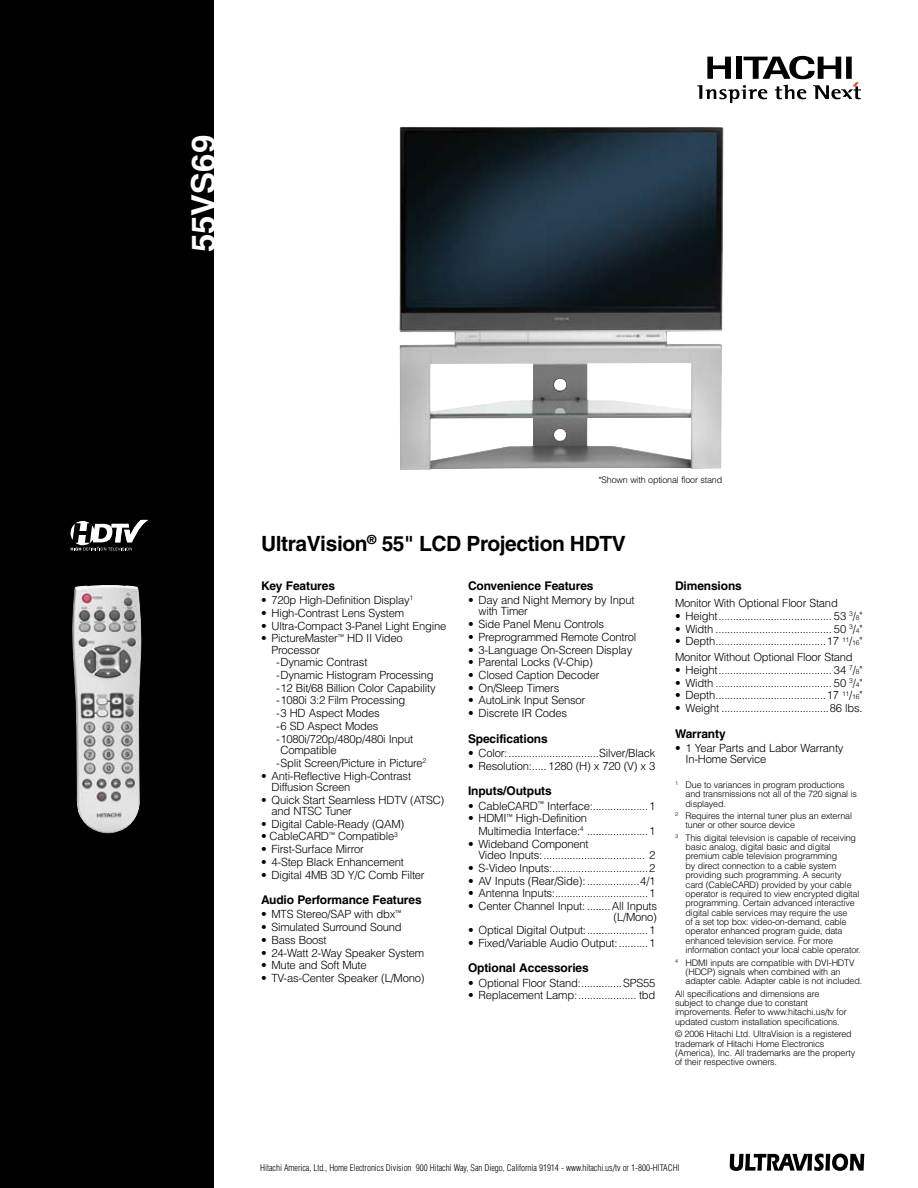
<style>
.page{position:relative;width:918px;height:1188px;background:#fff}
.page>*{position:absolute;margin:0;border:0;box-sizing:border-box;transform-origin:0 0}
.t1{font:700 33px "Helvetica";color:#fff}
.t2{font:700 21px "Helvetica";letter-spacing:-.02em;color:#000}
.t3{font:700 12px "Helvetica";letter-spacing:-.01em;color:#000}
.t4{font:300 11.25px/11.2px "Helvetica";letter-spacing:-.02em;color:#000}
.t5{font:300 9px/9.4px "Helvetica";letter-spacing:-.02em;color:#000}
.t6{font:300 condensed 9px "Helvetica";letter-spacing:-.005em;color:#000}
.s1{font-size:6.75px}
</style>
<div class="page">
<div style="left:0;top:0;width:214px;height:1188px;background:#000"></div>
<svg style="left:697px;top:56px;width:164px;height:47px"></svg>
<svg style="left:730px;top:1154px;width:134px;height:17px"></svg>
<svg style="left:71px;top:520px;width:77px;height:30px"></svg>
<img style="left:399px;top:127px;width:325px;height:343px">
<img style="left:72px;top:585px;width:70px;height:249px">
<h1 class="t1" style="left:183px;top:252px;width:119px;rotate:-90deg">55VS69</h1>
<p class="t5" style="left:598px;top:474px;width:125px">*Shown with optional floor stand</p>
<h2 class="t2" style="left:261px;top:530px;width:366px">UltraVision<sup>®</sup> 55" LCD Projection HDTV</h2>
<p class="t3" style="left:261px;top:578px;width:76px">Key Features</p>
<p class="t4" style="left:261px;top:594px;width:154px">• 720p High-Definition Display<sup>1</sup></p>
<p class="t4" style="left:261px;top:607px;width:145px">• High-Contrast Lens System</p>
<p class="t4" style="left:261px;top:620px;width:187px">• Ultra-Compact 3-Panel Light Engine</p>
<p class="t4" style="left:272px;top:632px;width:133px;text-indent:-10px">• PictureMaster<sup>™</sup> HD II Video<br>Processor</p>
<p class="t4" style="left:276px;top:656px;width:93px">- Dynamic Contrast</p>
<p class="t4" style="left:276px;top:669px;width:159px">- Dynamic Histogram Processing</p>
<p class="t4" style="left:276px;top:682px;width:161px">- 12 Bit/68 Billion Color Capability</p>
<p class="t4" style="left:276px;top:695px;width:131px">- 1080i 3:2 Film Processing</p>
<p class="t4" style="left:276px;top:707px;width:105px">- 3 HD Aspect Modes</p>
<p class="t4" style="left:276px;top:720px;width:104px">- 6 SD Aspect Modes</p>
<p class="t4" style="left:281px;top:733px;width:134px;text-indent:-4px">- 1080i/720p/480p/480i Input<br>Compatible</p>
<p class="t4" style="left:276px;top:757px;width:152px">- Split Screen/Picture in Picture<sup>2</sup></p>
<p class="t4" style="left:272px;top:770px;width:141px;text-indent:-10px">• Anti-Reflective High-Contrast<br>Diffusion Screen</p>
<p class="t4" style="left:272px;top:794px;width:174px;text-indent:-11px">• Quick Start Seamless HDTV (ATSC) and NTSC Tuner</p>
<p class="t4" style="left:261px;top:818px;width:145px">• Digital Cable-Ready (QAM)</p>
<p class="t4" style="left:261px;top:830px;width:138px">• CableCARD<sup>™</sup> Compatible<sup>3</sup></p>
<p class="t4" style="left:261px;top:843px;width:104px">• First-Surface Mirror</p>
<p class="t4" style="left:261px;top:856px;width:144px">• 4-Step Black Enhancement</p>
<p class="t4" style="left:261px;top:869px;width:165px">• Digital 4MB 3D Y/C Comb Filter</p>
<p class="t3" style="left:261px;top:892px;width:162px">Audio Performance Features</p>
<p class="t4" style="left:261px;top:908px;width:142px">• MTS Stereo/SAP with dbx<sup>™</sup></p>
<p class="t4" style="left:261px;top:921px;width:142px">• Simulated Surround Sound</p>
<p class="t4" style="left:261px;top:934px;width:67px">• Bass Boost</p>
<p class="t4" style="left:261px;top:947px;width:165px">• 24-Watt 2-Way Speaker System</p>
<p class="t4" style="left:261px;top:959px;width:107px">• Mute and Soft Mute</p>
<p class="t4" style="left:261px;top:972px;width:165px">• TV-as-Center Speaker (L/Mono)</p>
<p class="t3" style="left:468px;top:578px;width:127px">Convenience Features</p>
<p class="t4" style="left:479px;top:594px;width:158px;text-indent:-10px">• Day and Night Memory by Input with Timer</p>
<p class="t4" style="left:468px;top:618px;width:138px">• Side Panel Menu Controls</p>
<p class="t4" style="left:468px;top:631px;width:170px">• Preprogrammed Remote Control</p>
<p class="t4" style="left:468px;top:644px;width:166px">• 3-Language On-Screen Display</p>
<p class="t4" style="left:468px;top:656px;width:126px">• Parental Locks (V-Chip)</p>
<p class="t4" style="left:468px;top:669px;width:133px">• Closed Caption Decoder</p>
<p class="t4" style="left:468px;top:682px;width:93px">• On/Sleep Timers</p>
<p class="t4" style="left:468px;top:695px;width:119px">• AutoLink Input Sensor</p>
<p class="t4" style="left:468px;top:707px;width:101px">• Discrete IR Codes</p>
<p class="t3" style="left:468px;top:731px;width:81px">Specifications</p>
<p class="t4" style="left:468px;top:747px;width:189px">• Color:...............................Silver/Black</p>
<p class="t4" style="left:468px;top:760px;width:189px">• Resolution:..... 1280 (H) x 720 (V) x 3</p>
<p class="t3" style="left:468px;top:784px;width:85px">Inputs/Outputs</p>
<p class="t4" style="left:468px;top:800px;width:189px">• CableCARD<sup>™</sup> Interface:...................1</p>
<p class="t4" style="left:479px;top:812px;width:179px;line-height:12.8px;text-indent:-10px">• HDMI<sup>™</sup> High-Definition<br>Multimedia Interface:<sup>4</sup> .....................1</p>
<p class="t4" style="left:479px;top:838px;width:179px;text-indent:-11px">• Wideband Component<br>Video Inputs:................................... 2</p>
<p class="t4" style="left:468px;top:862px;width:189px">• S-Video Inputs:.................................2</p>
<p class="t4" style="left:468px;top:875px;width:189px">• AV Inputs (Rear/Side): ..................4/1</p>
<p class="t4" style="left:468px;top:887px;width:189px">• Antenna Inputs:................................1</p>
<p class="t4" style="left:468px;top:900px;width:190px;text-align:right">• Center Channel Input: ........All Inputs (L/Mono)</p>
<p class="t4" style="left:468px;top:924px;width:189px">• Optical Digital Output:.....................1</p>
<p class="t4" style="left:468px;top:937px;width:189px">• Fixed/Variable Audio Output:..........1</p>
<p class="t3" style="left:468px;top:961px;width:122px">Optional Accessories</p>
<p class="t4" style="left:468px;top:977px;width:189px">• Optional Floor Stand:..............SPS55</p>
<p class="t4" style="left:468px;top:989px;width:189px">• Replacement Lamp:.................... tbd</p>
<p class="t3" style="left:675px;top:578px;width:68px">Dimensions</p>
<p class="t4" style="left:675px;top:597px;width:164px">Monitor With Optional Floor Stand</p>
<p class="t4" style="left:675px;top:610px;width:189px">• Height....................................... 53 <sup>3</sup>/<span class="s1">8</span>"</p>
<p class="t4" style="left:675px;top:623px;width:189px">• Width ........................................ 50 <sup>3</sup>/<span class="s1">4</span>"</p>
<p class="t4" style="left:675px;top:633px;width:189px;line-height:15.8px">• Depth......................................17 <sup>11</sup>/<span class="s1">16</span>"<br>Monitor Without Optional Floor Stand</p>
<p class="t4" style="left:675px;top:664px;width:189px">• Height....................................... 34 <sup>7</sup>/<span class="s1">8</span>"</p>
<p class="t4" style="left:675px;top:677px;width:189px">• Width ........................................ 50 <sup>3</sup>/<span class="s1">4</span>"</p>
<p class="t4" style="left:675px;top:689px;width:189px">• Depth......................................17 <sup>11</sup>/<span class="s1">16</span>"</p>
<p class="t4" style="left:675px;top:702px;width:189px">• Weight .....................................86 lbs.</p>
<p class="t3" style="left:675px;top:726px;width:52px">Warranty</p>
<p class="t4" style="left:686px;top:742px;width:160px;text-indent:-11px">• 1 Year Parts and Labor Warranty<br>In-Home Service</p>
<p class="t5" style="left:686px;top:780px;width:173px;text-indent:-11px"><sup>1</sup> Due to variances in program productions and transmissions not all of the 720 signal is displayed.</p>
<p class="t5" style="left:686px;top:811px;width:168px;text-indent:-11px"><sup>2</sup> Requires the internal tuner plus an external tuner or other source device</p>
<p class="t5" style="left:686px;top:833px;width:177px;text-indent:-11px"><sup>3</sup> This digital television is capable of receiving basic analog, digital basic and digital premium cable television programming<br>by direct connection to a cable system providing such programming. A security card (CableCARD) provided by your cable operator is required to view encrypted digital programming. Certain advanced interactive digital cable services may require the use<br>of a set top box: video-on-demand, cable operator enhanced program guide, data enhanced television service. For more information contact your local cable operator.</p>
<p class="t5" style="left:686px;top:957px;width:178px;text-indent:-11px"><sup>4</sup> HDMI inputs are compatible with DVI-HDTV (HDCP) signals when combined with an adapter cable. Adapter cable is not included.</p>
<p class="t5" style="left:675px;top:989px;width:173px">All specifications and dimensions are subject to change due to constant improvements. Refer to www.hitachi.us/tv for updated custom installation specifications.</p>
<p class="t5" style="left:675px;top:1029px;width:182px">© 2006 Hitachi Ltd. UltraVision is a registered trademark of Hitachi Home Electronics (America), Inc. All trademarks are the property of their respective owners.</p>
<p class="t6" style="left:260px;top:1162px;width:421px">Hitachi America, Ltd., Home Electronics Division 900 Hitachi Way, San Diego, California 91914 - www.hitachi.us/tv or 1-800-HITACHI</p>
</div>
